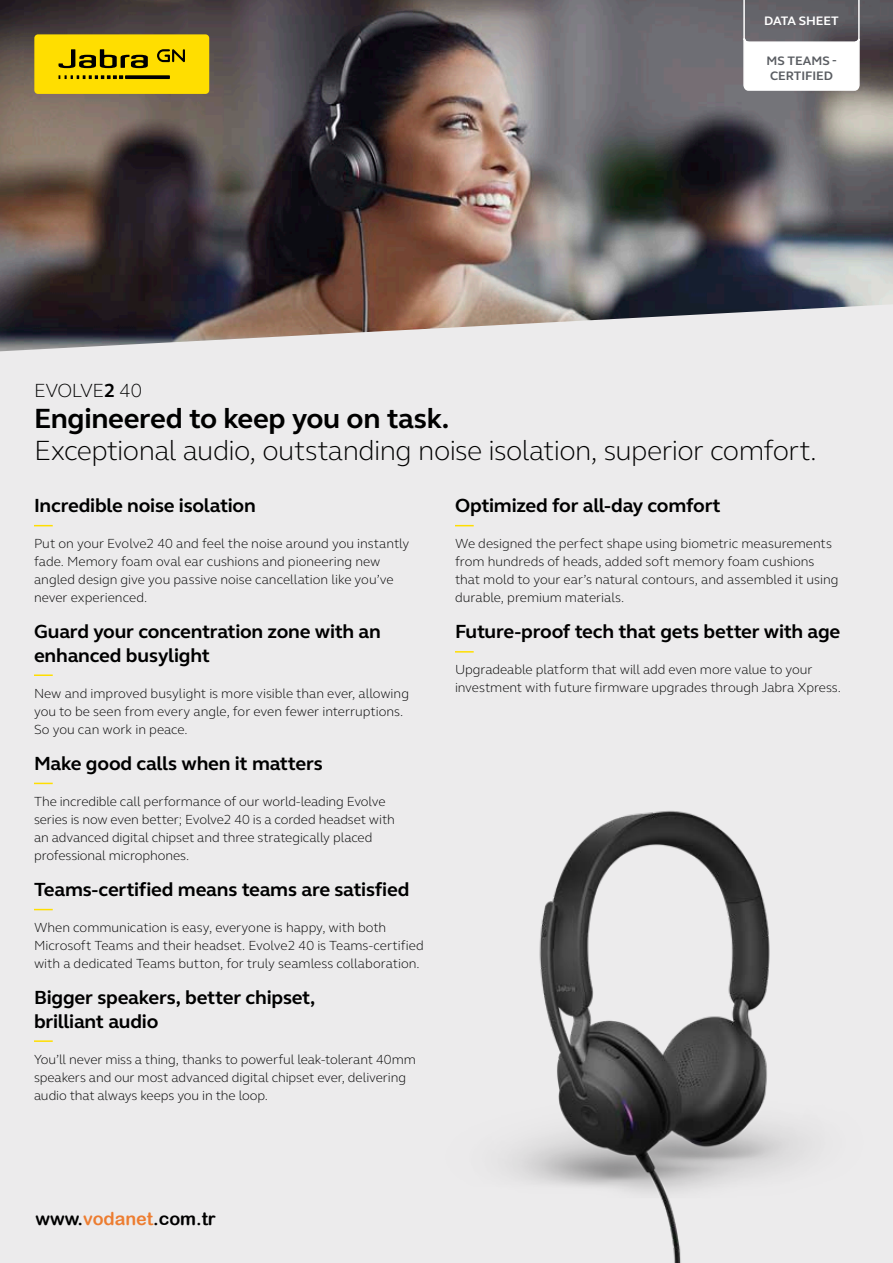
<style>
.page{position:relative;width:893px;height:1263px;background:#ecebec}
.page>*{position:absolute;margin:0;border:0;box-sizing:border-box;transform-origin:0 0}
.t1{font:300 28.5px "GN Elliot";letter-spacing:-.02em;color:#000}
.t2{font:700 28.5px "GN Elliot";letter-spacing:-.01em;color:#000}
.t3{font:700 19.5px/23.4px "GN Elliot";letter-spacing:-.01em;color:#000}
.t4{font:300 19.5px "GN Elliot";letter-spacing:-.02em;color:#000}
.t5{font:18px "Arial Rounded MT Bold";letter-spacing:-.005em;color:#000}
.t6{font:300 13.5px/18px "GN Elliot";letter-spacing:-.005em;color:#000}
.t7{font:700 12.6px/15px "GN Elliot";letter-spacing:-.005em;color:#5a5d62}
.t8{font:700 12.6px "GN Elliot";color:#fff}
.s1{font-weight:700}
.s2{color:#ed7d31}
</style>
<div class="page">
<img style="left:0;top:0;width:893px;height:351px">
<div style="left:34px;top:34px;width:175px;height:60px;background:#ffde00;border-radius:4px"></div>
<svg style="left:59px;top:49px;width:89px;height:19px"></svg>
<svg style="left:59px;top:75px;width:64px;height:4px"></svg>
<svg style="left:125px;top:75px;width:45px;height:4px"></svg>
<svg style="left:157px;top:49px;width:28px;height:13px"></svg>
<svg style="left:34px;top:525px;width:19px;height:1px"></svg>
<svg style="left:34px;top:674px;width:19px;height:2px"></svg>
<svg style="left:34px;top:783px;width:19px;height:1px"></svg>
<svg style="left:34px;top:909px;width:19px;height:1px"></svg>
<svg style="left:34px;top:1040px;width:19px;height:2px"></svg>
<svg style="left:455px;top:525px;width:19px;height:1px"></svg>
<svg style="left:455px;top:651px;width:19px;height:2px"></svg>
<img style="left:508px;top:811px;width:297px;height:452px">
<svg style="left:743px;top:0;width:117px;height:92px;background:#b7b6b9"></svg>
<p class="t8" style="left:764px;top:13px;width:76px">DATA SHEET</p>
<p class="t7" style="left:766px;top:53px;width:72px">MS TEAMS -<br>CERTIFIED</p>
<h2 class="t4" style="left:34px;top:377px;width:109px">EVOLVE<span class="s1">2</span> 40</h2>
<h1 class="t2" style="left:34px;top:400px;width:417px">Engineered to keep you on task.</h1>
<h1 class="t1" style="left:34px;top:431px;width:784px">Exceptional audio, outstanding noise isolation, superior comfort.</h1>
<h2 class="t3" style="left:34px;top:494px;width:223px">Incredible noise isolation</h2>
<p class="t6" style="left:34px;top:534px;width:377px">Put on your Evolve2 40 and feel the noise around you instantly fade. Memory foam oval ear cushions and pioneering new angled design give you passive noise cancellation like you’ve never experienced.</p>
<h2 class="t3" style="left:34px;top:620px;width:348px">Guard your concentration zone with an enhanced busylight</h2>
<p class="t6" style="left:34px;top:684px;width:377px">New and improved busylight is more visible than ever, allowing you to be seen from every angle, for even fewer interruptions.<br>So you can work in peace.</p>
<h2 class="t3" style="left:34px;top:751px;width:290px">Make good calls when it matters</h2>
<p class="t6" style="left:34px;top:792px;width:362px">The incredible call performance of our world-leading Evolve series is now even better; Evolve2 40 is a corded headset with an advanced digital chipset and three strategically placed professional microphones.</p>
<h2 class="t3" style="left:34px;top:877px;width:377px">Teams-certified means teams are satisfied</h2>
<p class="t6" style="left:34px;top:918px;width:391px">When communication is easy, everyone is happy, with both<br>Microsoft Teams and their headset. Evolve2 40 is Teams-certified with a dedicated Teams button, for truly seamless collaboration.</p>
<h2 class="t3" style="left:34px;top:986px;width:283px">Bigger speakers, better chipset, brilliant audio</h2>
<p class="t6" style="left:34px;top:1050px;width:383px">You’ll never miss a thing, thanks to powerful leak-tolerant 40mm speakers and our most advanced digital chipset ever, delivering audio that always keeps you in the loop.</p>
<h2 class="t3" style="left:455px;top:494px;width:267px">Optimized for all-day comfort</h2>
<p class="t6" style="left:455px;top:534px;width:385px">We designed the perfect shape using biometric measurements from hundreds of heads, added soft memory foam cushions that mold to your ear’s natural contours, and assembled it using durable, premium materials.</p>
<h2 class="t3" style="left:455px;top:620px;width:387px">Future-proof tech that gets better with age</h2>
<p class="t6" style="left:455px;top:660px;width:387px">Upgradeable platform that will add even more value to your investment with future firmware upgrades through Jabra Xpress.</p>
<h3 class="t5" style="left:36px;top:1208px;width:182px">www.<span class="s2">vodanet</span>.com.tr</h3>
</div>
